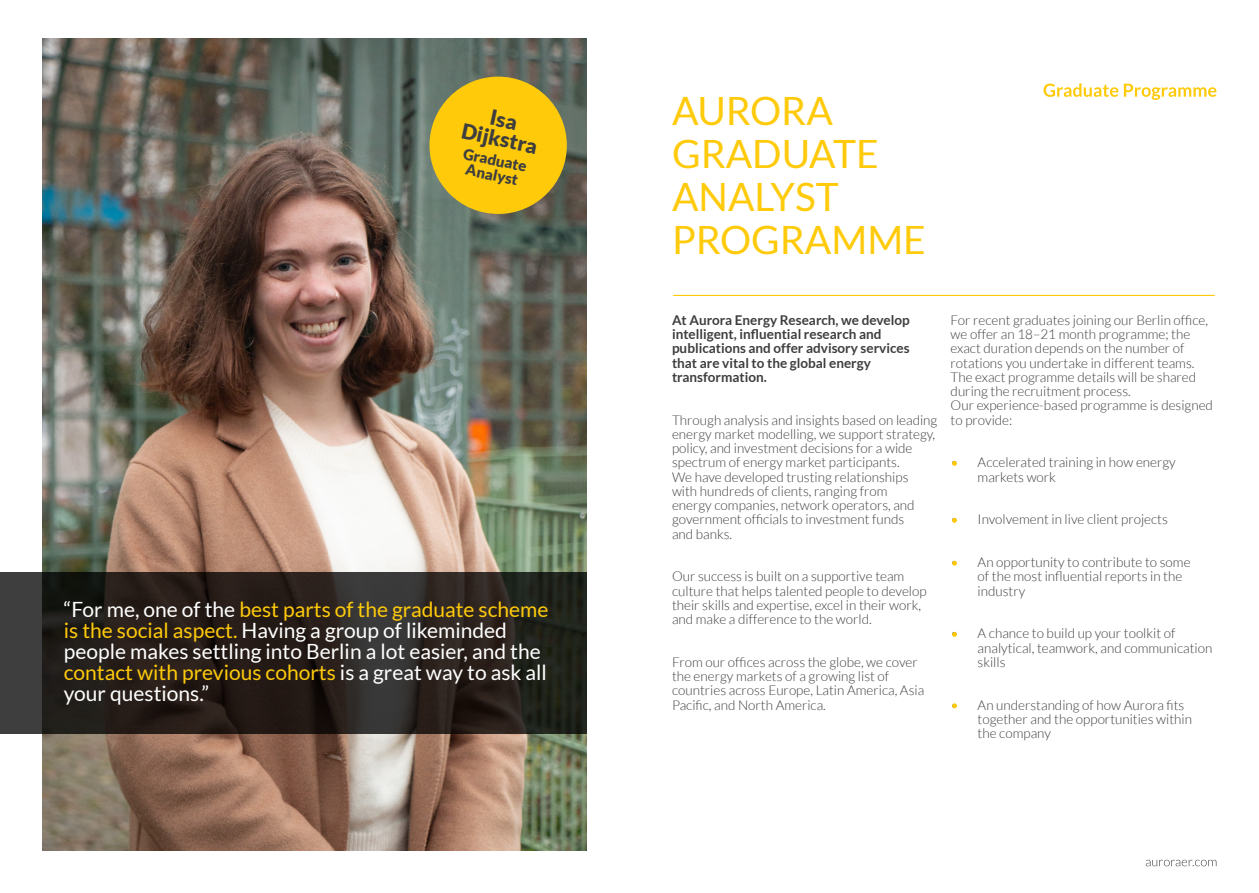
<style>
.page{position:relative;width:1259px;height:893px;background:#fff}
.page>*{position:absolute;margin:0;border:0;box-sizing:border-box;transform-origin:0 0}
.t1{font:39px/42.8px "Lato";color:#feca0a}
.t2{font:21px/21px "Lato";color:#fff}
.t3{font:900 21px/19.5px "Lato";color:#3e3e3f;text-align:center}
.t4{font:900 15px "Lato";color:#3e3e3f}
.Body{font:300 13.5px/14.2px "Lato";color:#3e3e3f}
.Body-2{font:700 13.5px/14.2px "Lato";color:#3e3e3f}
.s1{color:#feca0a}
</style>
<div class="page">
<hr style="left:673px;top:295px;width:541px;height:1px;background:#feca0a">
<svg style="left:1043px;top:83px;width:173px;height:17px"></svg>
<svg style="left:1145px;top:860px;width:71px;height:6px"></svg>
<img style="left:43px;top:38px;width:544px;height:812px">
<svg style="left:0;top:572px;width:587px;height:162px;background:#28231e"></svg>
<div style="left:429px;top:77px;width:138px;height:137px;background:#feca0a;border-radius:50%"></div>
<svg style="left:952px;top:703px;width:5px;height:5px"></svg>
<svg style="left:952px;top:632px;width:5px;height:5px"></svg>
<svg style="left:952px;top:561px;width:5px;height:5px"></svg>
<svg style="left:952px;top:518px;width:5px;height:5px"></svg>
<svg style="left:952px;top:461px;width:5px;height:5px"></svg>
<p class="t3" style="left:468px;top:102px;width:79px;rotate:12deg">Isa<br>Dijkstra</p>
<p class="t4" style="left:465px;top:145px;width:66px;rotate:12deg">Graduate</p>
<p class="t4" style="left:468px;top:160px;width:55px;rotate:12deg">Analyst</p>
<p class="t2" style="left:64px;top:598px;width:486px">“For me, one of the <span class="s1">best parts of the graduate scheme is the social aspect.</span> Having a group of likeminded people makes settling into Berlin a lot easier, and the <span class="s1">contact with previous cohorts</span> is a great way to ask all your questions.”</p>
<p class="t1" style="left:672px;top:90px;width:255px">AURORA<br>GRADUATE<br>ANALYST<br>PROGRAMME</p>
<p class="Body-2" style="left:672px;top:313px;width:239px">At Aurora Energy Research, we develop intelligent, influential research and publications and offer advisory services that are vital to the global energy transformation.</p>
<p class="Body" style="left:672px;top:413px;width:267px">Through analysis and insights based on leading energy market modelling, we support strategy, policy, and investment decisions for a wide spectrum of energy market participants.<br>We have developed trusting relationships<br>with hundreds of clients, ranging from<br>energy companies, network operators, and government officials to investment funds<br>and banks.</p>
<p class="Body" style="left:672px;top:569px;width:256px">Our success is built on a supportive team culture that helps talented people to develop their skills and expertise, excel in their work, and make a difference to the world.</p>
<p class="Body" style="left:672px;top:655px;width:254px">From our offices across the globe, we cover the energy markets of a growing list of countries across Europe, Latin America, Asia Pacific, and North America.</p>
<p class="Body" style="left:950px;top:313px;width:264px">For recent graduates joining our Berlin office, we offer an 18–21 month programme; the exact duration depends on the number of rotations you undertake in different teams.<br>The exact programme details will be shared during the recruitment process.<br>Our experience-based programme is designed to provide:</p>
<p class="Body" style="left:977px;top:455px;width:200px;text-indent:-27px">• Accelerated training in how energy markets work</p>
<p class="Body" style="left:950px;top:512px;width:219px">• Involvement in live client projects</p>
<p class="Body" style="left:977px;top:555px;width:214px;text-indent:-27px">• An opportunity to contribute to some of the most influential reports in the industry</p>
<p class="Body" style="left:977px;top:626px;width:236px;text-indent:-27px">• A chance to build up your toolkit of analytical, teamwork, and communication skills</p>
<p class="Body" style="left:977px;top:698px;width:216px;text-indent:-27px">• An understanding of how Aurora fits together and the opportunities within the company</p>
</div>
